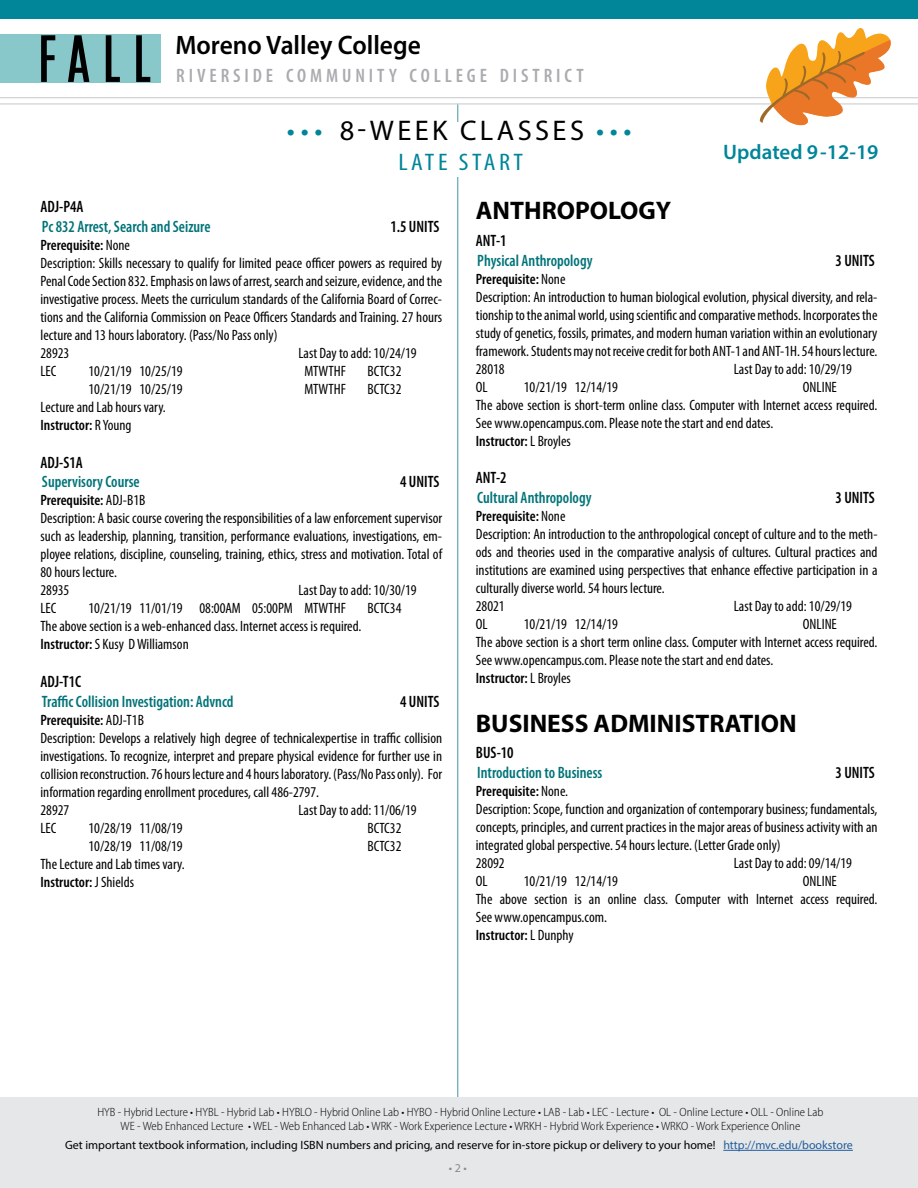
<style>
.page{position:relative;width:918px;height:1188px;background:#fff}
.page>*{position:absolute;margin:0;border:0;box-sizing:border-box;transform-origin:0 0}
.t1{font:28.5px "Myriad Pro";letter-spacing:.12em;color:#000}
.t2{font:600 26.85px "Myriad Pro";color:#000;scale:.95 1}
.t3{font:700 25.5px "Myriad Pro";color:#000}
.t4{font:condensed 24px "Myriad Pro";letter-spacing:.13em;color:#008599;scale:1.12 1}
.t5{font:600 21px "Myriad Pro";color:#008599}
.t6{font:600 condensed 19.5px "Myriad Pro";letter-spacing:.2em;color:#a9abae}
.t7{font:600 condensed 16.5px "Myriad Pro";color:#007378;scale:.95 1}
.t8{font:600 condensed 16.5px "Myriad Pro";color:#000;scale:.95 1}
.t9{font:condensed 15px/18px "Myriad Pro";color:#000}
.t10{font:300 semi-condensed 12px/14.4px "Myriad Pro";color:#000;text-align:center}
.t11{font:12px "Myriad Pro";color:#000}
.t12{font:12px "Myriad Pro";color:#888a8c}
.s1{color:#008599}
.s2{font-weight:600}
.s3{color:#215e9e}
</style>
<div class="page">
<hr style="left:457px;top:104px;width:1px;height:1004px;background:#4396a8">
<div style="left:0;top:1097px;width:918px;height:91px;background:#e6e7e8"></div>
<hr style="left:723px;top:1150px;width:130px;height:1px;background:#215e9e">
<hr style="left:0;top:97px;width:918px;height:1px;background:#d1d3d4">
<hr style="left:0;top:103px;width:918px;height:2px;background:#d1d3d4">
<svg style="left:760px;top:28px;width:135px;height:98px"></svg>
<div style="left:0;top:0;width:918px;height:18px;background:#008599"></div>
<div style="left:0;top:34px;width:161px;height:48px;background:#88c8cb"></div>
<svg style="left:41px;top:35px;width:109px;height:47px"></svg>
<h2 class="t2" style="left:175px;top:28px;width:260px">Moreno Valley College</h2>
<h3 class="t6" style="left:176px;top:63px;width:409px">RIVERSIDE COMMUNITY COLLEGE DISTRICT</h3>
<h1 class="t1" style="left:287px;top:113px;width:346px"><span class="s1">•••</span> 8-WEEK CLASSES <span class="s1">•••</span></h1>
<h3 class="t4" style="left:398px;top:148px;width:113px">LATE START</h3>
<h3 class="t5" style="left:723px;top:139px;width:157px">Updated 9-12-19</h3>
<p class="t8" style="left:40px;top:196px;width:47px">ADJ-P4A</p>
<p class="t7" style="left:42px;top:216px;width:179px">Pc 832 Arrest, Search and Seizure</p>
<p class="t8" style="left:390px;top:216px;width:53px">1.5 UNITS</p>
<p class="t9" style="left:40px;top:236px;width:403px"><span class="s2">Prerequisite:</span> None<br>Description: Skills necessary to qualify for limited peace officer powers as required by Penal Code Section 832. Emphasis on laws of arrest, search and seizure, evidence, and the investigative process. Meets the curriculum standards of the California Board of Correc&shy;tions and the California Commission on Peace Officers Standards and Training. 27 hours lecture and 13 hours laboratory. (Pass/No Pass only)<br>28923</p>
<p class="t9" style="left:298px;top:344px;width:120px">Last Day to add: 10/24/19</p>
<p class="t9" style="left:40px;top:362px;width:18px">LEC</p>
<p class="t9" style="left:88px;top:362px;width:96px">10/21/19 10/25/19</p>
<p class="t9" style="left:304px;top:362px;width:43px">MTWTHF</p>
<p class="t9" style="left:368px;top:362px;width:35px">BCTC32</p>
<p class="t9" style="left:88px;top:380px;width:96px">10/21/19 10/25/19</p>
<p class="t9" style="left:304px;top:380px;width:43px">MTWTHF</p>
<p class="t9" style="left:368px;top:380px;width:35px">BCTC32</p>
<p class="t9" style="left:40px;top:398px;width:127px">Lecture and Lab hours vary.<br><span class="s2">Instructor:</span> R Young</p>
<p class="t8" style="left:40px;top:452px;width:46px">ADJ-S1A</p>
<p class="t7" style="left:42px;top:472px;width:104px">Supervisory Course</p>
<p class="t8" style="left:400px;top:472px;width:43px">4 UNITS</p>
<p class="t9" style="left:40px;top:491px;width:403px"><span class="s2">Prerequisite:</span> ADJ-B1B<br>Description: A basic course covering the responsibilities of a law enforcement supervisor such as leadership, planning, transition, performance evaluations, investigations, em&shy;ployee relations, discipline, counseling, training, ethics, stress and motivation. Total of 80 hours lecture.<br>28935</p>
<p class="t9" style="left:298px;top:581px;width:120px">Last Day to add: 10/30/19</p>
<p class="t9" style="left:40px;top:599px;width:18px">LEC</p>
<p class="t9" style="left:88px;top:599px;width:259px">10/21/19 11/01/19 08:00AM 05:00PM MTWTHF</p>
<p class="t9" style="left:368px;top:599px;width:35px">BCTC34</p>
<p class="t9" style="left:40px;top:617px;width:322px">The above section is a web-enhanced class. Internet access is required.<br><span class="s2">Instructor:</span> S Kusy D Williamson</p>
<p class="t8" style="left:40px;top:672px;width:44px">ADJ-T1C</p>
<p class="t7" style="left:42px;top:691px;width:203px">Traffic Collision Investigation: Advncd</p>
<p class="t8" style="left:400px;top:691px;width:43px">4 UNITS</p>
<p class="t9" style="left:40px;top:711px;width:403px"><span class="s2">Prerequisite:</span> ADJ-T1B<br>Description: Develops a relatively high degree of technicalexpertise in traffic collision investigations. To recognize, interpret and prepare physical evidence for further use in collision reconstruction. 76 hours lecture and 4 hours laboratory. (Pass/No Pass only). For information regarding enrollment procedures, call 486-2797.<br>28927</p>
<p class="t9" style="left:298px;top:801px;width:120px">Last Day to add: 11/06/19</p>
<p class="t9" style="left:40px;top:819px;width:18px">LEC</p>
<p class="t9" style="left:88px;top:819px;width:96px">10/28/19 11/08/19</p>
<p class="t9" style="left:368px;top:819px;width:35px">BCTC32</p>
<p class="t9" style="left:88px;top:837px;width:96px">10/28/19 11/08/19</p>
<p class="t9" style="left:368px;top:837px;width:35px">BCTC32</p>
<p class="t9" style="left:40px;top:855px;width:146px">The Lecture and Lab times vary.<br><span class="s2">Instructor:</span> J Shields</p>
<h3 class="t3" style="left:476px;top:194px;width:197px">ANTHROPOLOGY</h3>
<p class="t8" style="left:476px;top:230px;width:34px">ANT-1</p>
<p class="t7" style="left:477px;top:250px;width:123px">Physical Anthropology</p>
<p class="t8" style="left:835px;top:250px;width:43px">3 UNITS</p>
<p class="t9" style="left:476px;top:269px;width:403px"><span class="s2">Prerequisite:</span> None<br>Description: An introduction to human biological evolution, physical diversity, and rela&shy;tionship to the animal world, using scientific and comparative methods. Incorporates the study of genetics, fossils, primates, and modern human variation within an evolutionary framework. Students may not receive credit for both ANT-1 and ANT-1H. 54 hours lecture.<br>28018</p>
<p class="t9" style="left:734px;top:359px;width:120px">Last Day to add: 10/29/19</p>
<p class="t9" style="left:476px;top:377px;width:403px;text-indent:327px">ONLINE<br>The above section is short-term online class. Computer with Internet access required.<br>See www.opencampus.com. Please note the start and end dates.<br><span class="s2">Instructor:</span> L Broyles</p>
<p class="t8" style="left:476px;top:468px;width:34px">ANT-2</p>
<p class="t7" style="left:477px;top:488px;width:122px">Cultural Anthropology</p>
<p class="t8" style="left:835px;top:488px;width:43px">3 UNITS</p>
<p class="t9" style="left:476px;top:507px;width:403px"><span class="s2">Prerequisite:</span> None<br>Description: An introduction to the anthropological concept of culture and to the meth&shy;ods and theories used in the comparative analysis of cultures. Cultural practices and institutions are examined using perspectives that enhance effective participation in a culturally diverse world. 54 hours lecture.<br>28021</p>
<p class="t9" style="left:476px;top:377px;width:13px">OL</p>
<p class="t9" style="left:524px;top:377px;width:96px">10/21/19 12/14/19</p>
<p class="t9" style="left:734px;top:597px;width:120px">Last Day to add: 10/29/19</p>
<p class="t9" style="left:476px;top:615px;width:403px;text-indent:327px">ONLINE<br>The above section is a short term online class. Computer with Internet access required.<br>See www.opencampus.com. Please note the start and end dates.<br><span class="s2">Instructor:</span> L Broyles</p>
<h3 class="t3" style="left:476px;top:707px;width:322px">BUSINESS ADMINISTRATION</h3>
<p class="t8" style="left:476px;top:743px;width:41px">BUS-10</p>
<p class="t7" style="left:477px;top:762px;width:133px">Introduction to Business</p>
<p class="t8" style="left:835px;top:762px;width:43px">3 UNITS</p>
<p class="t9" style="left:476px;top:782px;width:403px"><span class="s2">Prerequisite:</span> None.<br>Description: Scope, function and organization of contemporary business; fundamentals, concepts, principles, and current practices in the major areas of business activity with an integrated global perspective. 54 hours lecture. (Letter Grade only)<br>28092</p>
<p class="t9" style="left:476px;top:615px;width:13px">OL</p>
<p class="t9" style="left:524px;top:615px;width:96px">10/21/19 12/14/19</p>
<p class="t9" style="left:734px;top:854px;width:120px">Last Day to add: 09/14/19</p>
<p class="t9" style="left:476px;top:872px;width:403px;text-indent:327px">ONLINE<br>The above section is an online class. Computer with Internet access required.<br>See www.opencampus.com.<br><span class="s2">Instructor:</span> L Dunphy</p>
<p class="t9" style="left:476px;top:872px;width:13px">OL</p>
<p class="t9" style="left:524px;top:872px;width:96px">10/21/19 12/14/19</p>
<p class="t10" style="left:97px;top:1105px;width:727px">HYB - Hybrid Lecture • HYBL - Hybrid Lab • HYBLO - Hybrid Online Lab • HYBO - Hybrid Online Lecture • LAB - Lab • LEC - Lecture • OL - Online Lecture • OLL - Online Lab<br>WE - Web Enhanced Lecture • WEL - Web Enhanced Lab • WRK - Work Experience Lecture • WRKH - Hybrid Work Experience • WRKO - Work Experience Online</p>
<p class="t11" style="left:65px;top:1138px;width:789px">Get important textbook information, including ISBN numbers and pricing, and reserve for in-store pickup or delivery to your home! <span class="s3">http://mvc.edu/bookstore</span></p>
<p class="t12" style="left:449px;top:1160px;width:20px">• 2 •</p>
</div>
